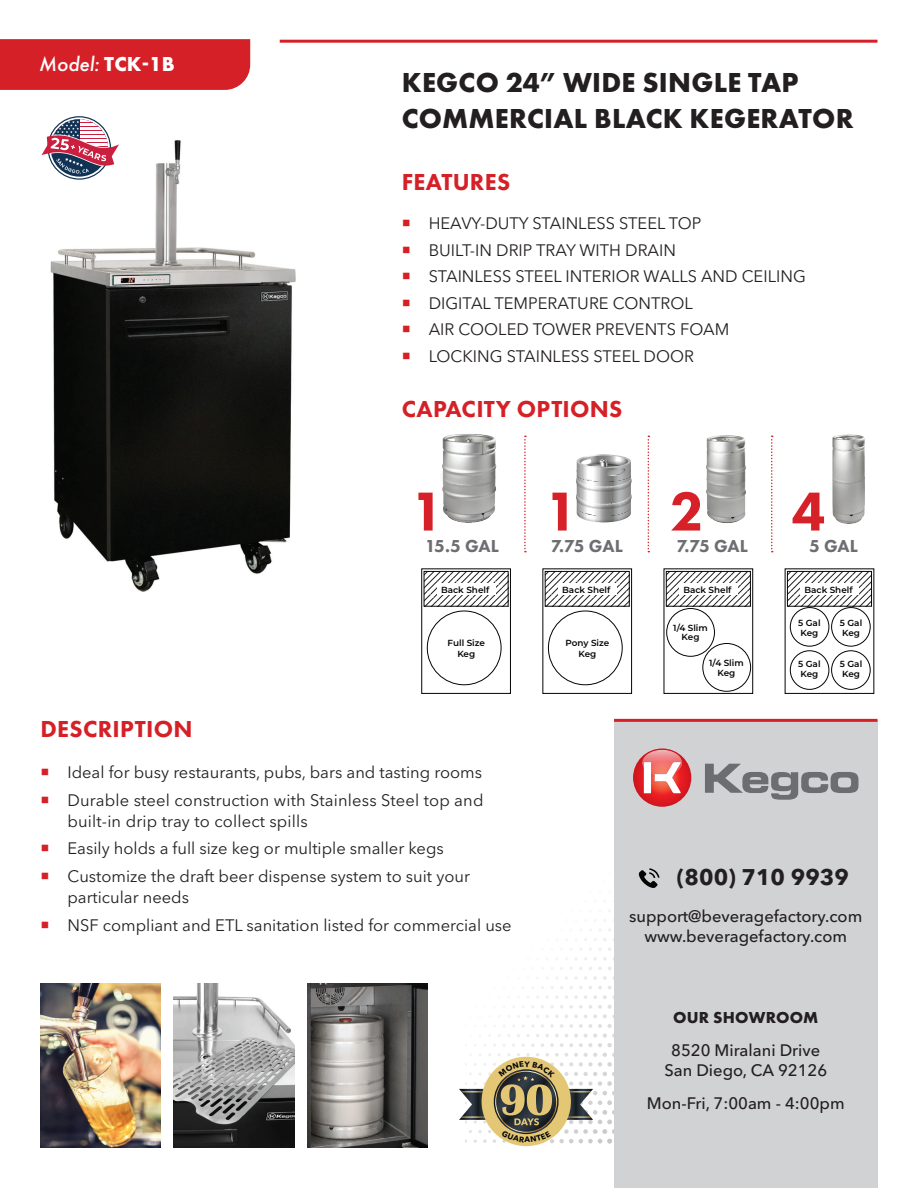
<style>
.page{position:relative;width:918px;height:1188px;background:#fff}
.page>*{position:absolute;margin:0;border:0;box-sizing:border-box;transform-origin:0 0}
.t1{font:800 56.85px "Futura PT";color:#d62128}
.t2{font:700 28.5px/36px "Futura PT";letter-spacing:.01em;color:#231f20}
.t3{font:800 24px "Futura PT";letter-spacing:.01em;color:#d62027}
.t4{font:700 22.5px "Avenir Next Cyr";color:#231f20}
.t5{font:italic 500 21px "Futura PT";color:#fff}
.t6{font:800 18px "Futura PT";letter-spacing:-.01em;color:#6d6e71}
.t7{font:16.5px/26.5px "Avenir Next Cyr";color:#231f20}
.t8{font:500 16.5px/19.8px "Avenir Next Cyr";color:#231f20;text-align:center}
.t9{font:700 16.5px "Futura PT";letter-spacing:.01em;color:#231f20}
.t10{font:600 8.85px/9.9px "Montserrat";color:#040503;text-align:center}
.s1{font-weight:700;font-style:normal}
</style>
<div class="page">
<div style="left:614px;top:720px;width:264px;height:468px;background:#d1d2d4"></div>
<svg style="left:633px;top:748px;width:58px;height:59px"></svg>
<svg style="left:644px;top:768px;width:37px;height:25px"></svg>
<svg style="left:705px;top:764px;width:153px;height:36px"></svg>
<svg style="left:642px;top:750px;width:40px;height:26px"></svg>
<hr style="left:614px;top:719px;width:263px;height:3px;background:#d62027">
<div style="left:0;top:39px;width:250px;height:51px;background:#d62027"></div>
<hr style="left:280px;top:40px;width:598px;height:3px;background:#d62027">
<img style="left:50px;top:140px;width:246px;height:452px">
<svg style="left:62px;top:119px;width:18px;height:2px"></svg>
<svg style="left:41px;top:121px;width:78px;height:53px"></svg>
<div style="left:543px;top:569px;width:89px;height:125px;border:1px solid #040503"></div>
<svg style="left:547px;top:573px;width:80px;height:31px"></svg>
<div style="left:545px;top:571px;width:84px;height:35px;border:1px solid #040503"></div>
<div style="left:558px;top:583px;width:58px;height:12px;background:#fff"></div>
<div style="left:548px;top:611px;width:74px;height:74px;border:1px solid #040503;border-radius:50%"></div>
<div style="left:422px;top:569px;width:89px;height:125px;border:1px solid #040503"></div>
<svg style="left:426px;top:573px;width:80px;height:31px"></svg>
<div style="left:424px;top:571px;width:84px;height:35px;border:1px solid #040503"></div>
<div style="left:437px;top:583px;width:58px;height:12px;background:#fff"></div>
<div style="left:427px;top:611px;width:74px;height:74px;border:1px solid #040503;border-radius:50%"></div>
<div style="left:664px;top:569px;width:89px;height:125px;border:1px solid #040503"></div>
<svg style="left:668px;top:573px;width:81px;height:31px"></svg>
<div style="left:666px;top:571px;width:85px;height:35px;border:1px solid #040503"></div>
<div style="left:679px;top:583px;width:59px;height:12px;background:#fff"></div>
<div style="left:667px;top:608px;width:48px;height:48px;border:1px solid #040503;border-radius:50%"></div>
<div style="left:703px;top:643px;width:48px;height:48px;border:1px solid #040503;border-radius:50%"></div>
<svg style="left:789px;top:573px;width:81px;height:31px"></svg>
<div style="left:787px;top:571px;width:85px;height:35px;border:1px solid #040503"></div>
<div style="left:800px;top:583px;width:59px;height:12px;background:#fff"></div>
<div style="left:790px;top:607px;width:39px;height:39px;border:1px solid #040503;border-radius:50%"></div>
<div style="left:831px;top:607px;width:39px;height:39px;border:1px solid #040503;border-radius:50%"></div>
<div style="left:790px;top:651px;width:39px;height:39px;border:1px solid #040503;border-radius:50%"></div>
<div style="left:831px;top:651px;width:39px;height:39px;border:1px solid #040503;border-radius:50%"></div>
<svg style="left:524px;top:436px;width:2px;height:116px"></svg>
<svg style="left:648px;top:436px;width:1px;height:116px"></svg>
<svg style="left:771px;top:436px;width:2px;height:116px"></svg>
<img style="left:442px;top:434px;width:55px;height:89px">
<svg style="left:576px;top:454px;width:56px;height:69px"></svg>
<img style="left:706px;top:435px;width:40px;height:89px">
<img style="left:832px;top:434px;width:33px;height:90px">
<img style="left:40px;top:984px;width:121px;height:164px">
<img style="left:174px;top:984px;width:120px;height:164px">
<img style="left:307px;top:984px;width:121px;height:164px">
<svg style="left:459px;top:868px;width:201px;height:279px"></svg>
<p class="t5" style="left:39px;top:51px;width:137px">Model: <span class="s1">TCK-1B</span></p>
<h3 class="t3" style="left:41px;top:714px;width:153px">DESCRIPTION</h3>
<h2 class="t2" style="left:402px;top:64px;width:453px">KEGCO 24” WIDE SINGLE TAP<br>COMMERCIAL BLACK KEGERATOR</h2>
<h3 class="t3" style="left:402px;top:167px;width:110px">FEATURES</h3>
<p class="t7" style="left:429px;top:210px;width:379px">HEAVY-DUTY STAINLESS STEEL TOP<br>BUILT-IN DRIP TRAY WITH DRAIN<br>STAINLESS STEEL INTERIOR WALLS AND CEILING<br>DIGITAL TEMPERATURE CONTROL<br>AIR COOLED TOWER PREVENTS FOAM<br>LOCKING STAINLESS STEEL DOOR</p>
<h3 class="t3" style="left:402px;top:394px;width:222px">CAPACITY OPTIONS</h3>
<h1 class="t1" style="left:411px;top:476px;width:36px">1</h1>
<h1 class="t1" style="left:545px;top:476px;width:36px">1</h1>
<p class="t6" style="left:425px;top:535px;width:75px">15.5 GAL</p>
<p class="t6" style="left:551px;top:535px;width:73px">7.75 GAL</p>
<p class="t10" style="left:441px;top:584px;width:50px">Back Shelf</p>
<p class="t10" style="left:562px;top:584px;width:50px">Back Shelf</p>
<p class="t10" style="left:448px;top:637px;width:39px;line-height:11.1px">Full Size<br>Keg</p>
<p class="t10" style="left:566px;top:637px;width:45px;line-height:11.1px">Pony Size<br>Keg</p>
<h1 class="t1" style="left:670px;top:476px;width:36px">2</h1>
<h1 class="t1" style="left:791px;top:476px;width:36px">4</h1>
<p class="t6" style="left:676px;top:535px;width:73px">7.75 GAL</p>
<p class="t6" style="left:809px;top:535px;width:50px">5 GAL</p>
<p class="t10" style="left:683px;top:584px;width:50px">Back Shelf</p>
<p class="t10" style="left:673px;top:622px;width:36px">1/4 Slim<br>Keg</p>
<p class="t10" style="left:709px;top:658px;width:36px">1/4 Slim<br>Keg</p>
<p class="t10" style="left:804px;top:584px;width:50px">Back Shelf</p>
<p class="t10" style="left:798px;top:617px;width:24px;text-align:left">5 Gal<br>Keg</p>
<p class="t10" style="left:840px;top:617px;width:24px;text-align:left">5 Gal<br>Keg</p>
<p class="t10" style="left:798px;top:659px;width:24px;text-align:left">5 Gal<br>Keg</p>
<p class="t10" style="left:840px;top:659px;width:24px;text-align:left">5 Gal<br>Keg</p>
<p class="t7" style="left:67px;top:758px;width:418px;line-height:27.8px">Ideal for busy restaurants, pubs, bars and tasting rooms<br>Durable steel construction with Stainless Steel top and</p>
<p class="t7" style="left:67px;top:807px;width:404px;line-height:27.8px">built-in drip tray to collect spills<br>Easily holds a full size keg or multiple smaller kegs<br>Customize the draft beer dispense system to suit your</p>
<p class="t7" style="left:67px;top:883px;width:446px;line-height:27.8px">particular needs<br>NSF compliant and ETL sanitation listed for commercial use</p>
<h3 class="t4" style="left:677px;top:864px;width:173px">(800) 710 9939</h3>
<p class="t8" style="left:629px;top:906px;width:235px">support@beveragefactory.com www.beveragefactory.com</p>
<p class="t9" style="left:673px;top:1007px;width:147px">OUR SHOWROOM</p>
<p class="t8" style="left:664px;top:1040px;width:164px">8520 Miralani Drive<br>San Diego, CA 92126</p>
<p class="t8" style="left:647px;top:1093px;width:199px">Mon-Fri, 7:00am - 4:00pm</p>
</div>
